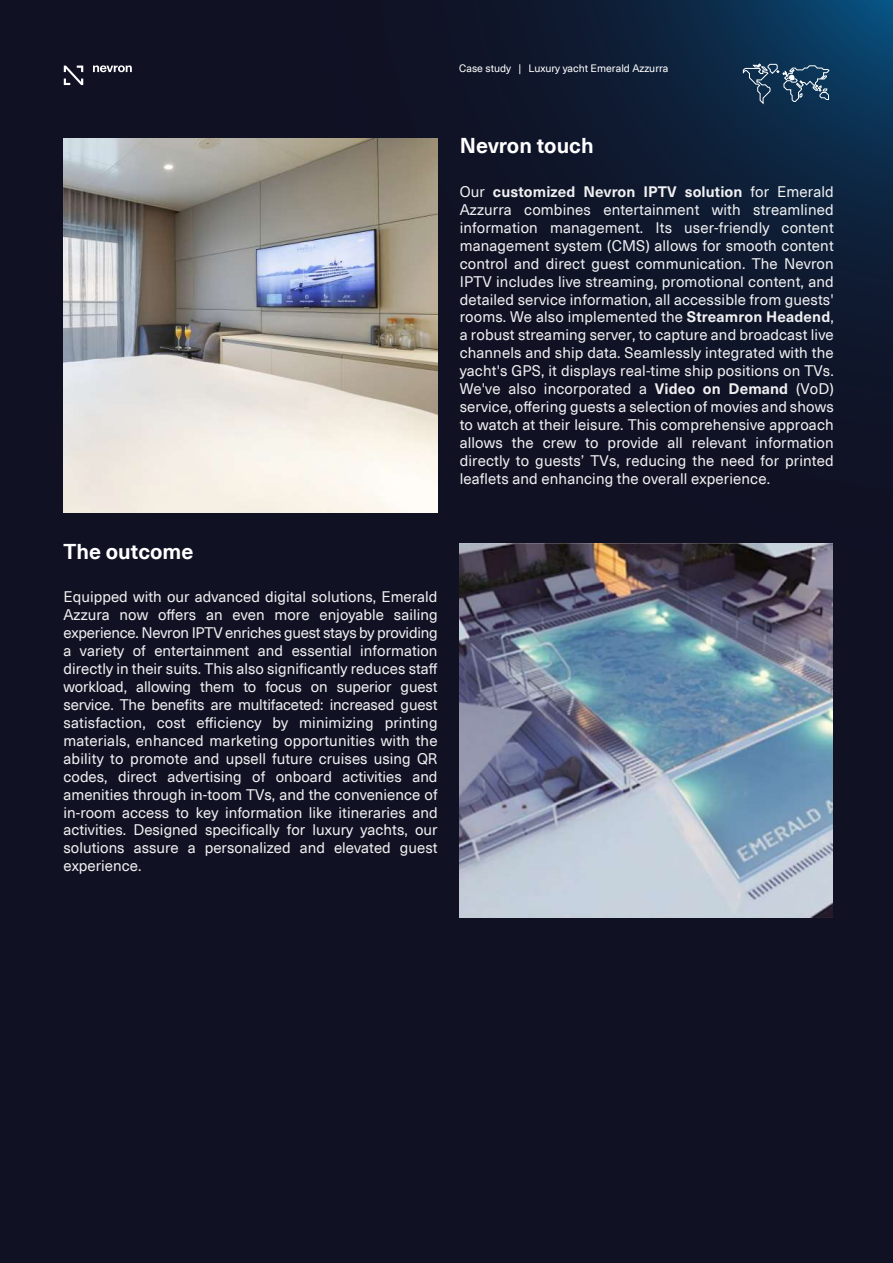
<style>
.page{position:relative;width:893px;height:1263px;background:#101123}
.page>*{position:absolute;margin:0;border:0;box-sizing:border-box;transform-origin:0 0}
.t1{font:700 21px "Neue Haas Unica Pro";color:#fff}
.t2{font:15px/18px "Neue Haas Unica Pro";letter-spacing:.005em;color:#fff;text-align:justify}
.t3{font:700 15px "Neue Haas Unica W1 G";letter-spacing:.01em;color:#fff}
.t4{font:10.5px "Neue Haas Unica Pro";color:#fff}
.s1{font-family:"Neue Haas Unica Pro";font-weight:400}
.s2{font-family:"Neue Haas Unica W1 G";font-weight:700}
</style>
<div class="page">
<svg style="left:110px;top:0;width:783px;height:611px"></svg>
<svg style="left:64px;top:66px;width:19px;height:19px"></svg>
<svg style="left:93px;top:65px;width:39px;height:7px"></svg>
<svg style="left:743px;top:63px;width:87px;height:41px;background:#2f4e6a"></svg>
<img style="left:64px;top:138px;width:373px;height:374px">
<img style="left:459px;top:544px;width:373px;height:373px">
<p class="t4" style="left:459px;top:62px;width:211px">Case study | Luxury yacht Emerald Azzurra</p>
<h1 class="t1" style="left:460px;top:133px;width:135px">Nevron touch</h1>
<p class="t3" style="left:460px;top:180px;width:376px"><span class="s1">Our</span> customized Nevron IPTV solution <span class="s1">for Emerald</span></p>
<p class="t2" style="left:460px;top:201px;width:376px">Azzurra combines entertainment with streamlined information management. Its user-friendly content management system (CMS) allows for smooth content control and direct guest communication. The Nevron IPTV includes live streaming, promotional content, and detailed service information, all accessible from guests' rooms. We also implemented the <span class="s2">Streamron Headend</span>, a robust streaming server, to capture and broadcast live channels and ship data. Seamlessly integrated with the yacht's GPS, it displays real-time ship positions on TVs.<br>We've also incorporated a <span class="s2">Video on Demand</span> (VoD) service, offering guests a selection of movies and shows to watch at their leisure. This comprehensive approach allows the crew to provide all relevant information directly to guests’ TVs, reducing the need for printed leaflets and enhancing the overall experience.</p>
<h1 class="t1" style="left:64px;top:538px;width:131px">The outcome</h1>
<p class="t2" style="left:64px;top:588px;width:376px">Equipped with our advanced digital solutions, Emerald Azzura now offers an even more enjoyable sailing experience. Nevron IPTV enriches guest stays by providing a variety of entertainment and essential information directly in their suits. This also significantly reduces staff workload, allowing them to focus on superior guest service. The benefits are multifaceted: increased guest satisfaction, cost efficiency by minimizing printing materials, enhanced marketing opportunities with the ability to promote and upsell future cruises using QR codes, direct advertising of onboard activities and amenities through in-toom TVs, and the convenience of in-room access to key information like itineraries and activities. Designed specifically for luxury yachts, our solutions assure a personalized and elevated guest experience.</p>
</div>
